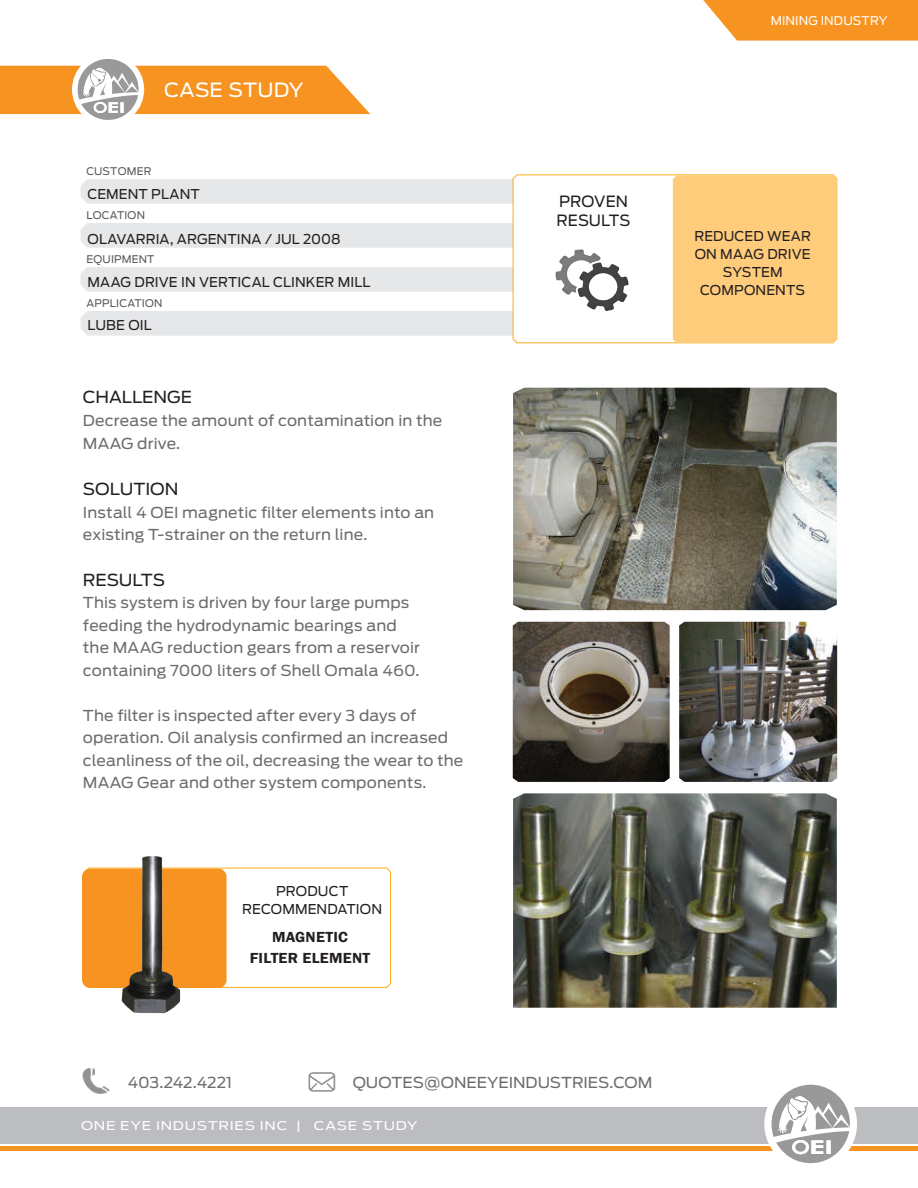
<style>
.page{position:relative;width:918px;height:1188px;background:#fff}
.page>*{position:absolute;margin:0;border:0;box-sizing:border-box;transform-origin:0 0}
.t1{font:19.5px "Antenna";letter-spacing:.005em;color:#fff;scale:1.05 1}
.t2{font:16.5px "Antenna";letter-spacing:-.005em;color:#231f20;scale:1.05 1}
.t3{font:15.45px/18.5px "Antenna";color:#231f20}
.t4{font:15px/22.5px "Antenna";letter-spacing:.005em;color:#6c6d70;scale:1.05 1}
.t5{font:600 15px/21px "Franklin Gothic";letter-spacing:.015em;color:#231f20;text-align:center;scale:1.05 1}
.t6{font:15px "Antenna";letter-spacing:-.015em;color:#6c6d70;scale:1.05 1}
.t7{font:13.5px/18px "Antenna";letter-spacing:.01em;color:#231f20;text-align:center}
.t8{font:12px "Antenna";letter-spacing:.05em;color:#fff;scale:1.2 1}
.t9{font:12px "Antenna";letter-spacing:.01em;color:#fff}
.t10{font:10.5px "Antenna";letter-spacing:.015em;color:#57585a}
</style>
<div class="page">
<img style="left:82px;top:1068px;width:28px;height:26px">
<img style="left:308px;top:1072px;width:28px;height:20px">
<div style="left:0;top:1107px;width:918px;height:37px;background:#bcbdc0"></div>
<hr style="left:0;top:1147px;width:918px;height:4px;background:#f79321">
<div style="left:764px;top:1078px;width:93px;height:92px;background:#fff;border-radius:50%"></div>
<svg style="left:771px;top:1084px;width:79px;height:80px"></svg>
<svg style="left:0;top:59px;width:370px;height:61px"></svg>
<div style="left:80px;top:267px;width:432px;height:25px;background:#e6e7e9"></div>
<div style="left:80px;top:311px;width:432px;height:25px;background:#e6e7e9"></div>
<div style="left:81px;top:179px;width:431px;height:25px;background:#e6e7e9"></div>
<div style="left:81px;top:223px;width:431px;height:25px;background:#e6e7e9"></div>
<svg style="left:512px;top:174px;width:322px;height:169px"></svg>
<div style="left:673px;top:175px;width:164px;height:168px;background:#fecc7b"></div>
<img style="left:547px;top:238px;width:89px;height:85px">
<svg style="left:703px;top:0;width:215px;height:41px;background:#f79c34"></svg>
<img style="left:513px;top:388px;width:324px;height:222px">
<img style="left:679px;top:622px;width:158px;height:160px">
<img style="left:513px;top:793px;width:324px;height:215px">
<img style="left:513px;top:622px;width:157px;height:160px">
<svg style="left:84px;top:867px;width:307px;height:121px"></svg>
<div style="left:82px;top:869px;width:145px;height:119px;background:#f79321;border-radius:8px"></div>
<img style="left:103px;top:856px;width:95px;height:158px">
<h1 class="t1" style="left:164px;top:78px;width:134px">CASE STUDY</h1>
<p class="t9" style="left:771px;top:13px;width:118px">MINING INDUSTRY</p>
<p class="t10" style="left:87px;top:165px;width:66px">CUSTOMER</p>
<p class="t10" style="left:87px;top:208px;width:60px">LOCATION</p>
<p class="t7" style="left:87px;top:185px;width:114px">CEMENT PLANT</p>
<p class="t7" style="left:87px;top:230px;width:255px">OLAVARRIA, ARGENTINA / JUL 2008</p>
<p class="t7" style="left:694px;top:227px;width:118px">REDUCED WEAR<br>ON MAAG DRIVE<br>SYSTEM<br>COMPONENTS</p>
<p class="t3" style="left:557px;top:192px;width:75px">PROVEN<br>RESULTS</p>
<p class="t10" style="left:86px;top:253px;width:70px">EQUIPMENT</p>
<p class="t10" style="left:86px;top:297px;width:78px">APPLICATION</p>
<p class="t7" style="left:87px;top:273px;width:285px">MAAG DRIVE IN VERTICAL CLINKER MILL</p>
<p class="t7" style="left:87px;top:317px;width:66px">LUBE OIL</p>
<p class="t2" style="left:83px;top:387px;width:105px">CHALLENGE</p>
<p class="t4" style="left:83px;top:409px;width:344px;line-height:23.4px">Decrease the amount of contamination in the<br>MAAG drive.</p>
<p class="t2" style="left:83px;top:479px;width:93px">SOLUTION</p>
<p class="t4" style="left:83px;top:501px;width:336px">Install 4 OEI magnetic filter elements into an existing T-strainer on the return line.</p>
<p class="t2" style="left:83px;top:570px;width:80px">RESULTS</p>
<p class="t4" style="left:83px;top:592px;width:322px">This system is driven by four large pumps feeding the hydrodynamic bearings and the MAAG reduction gears from a reservoir containing 7000 liters of Shell Omala 460.</p>
<p class="t4" style="left:83px;top:704px;width:364px">The filter is inspected after every 3 days of operation. Oil analysis confirmed an increased cleanliness of the oil, decreasing the wear to the MAAG Gear and other system components.</p>
<p class="t7" style="left:242px;top:882px;width:141px">PRODUCT<br>RECOMMENDATION</p>
<p class="t5" style="left:250px;top:926px;width:116px">MAGNETIC<br>FILTER ELEMENT</p>
<p class="t6" style="left:128px;top:1073px;width:101px">403.242.4221</p>
<p class="t4" style="left:353px;top:1071px;width:287px">QUOTES@ONEEYEINDUSTRIES.COM</p>
<p class="t8" style="left:81px;top:1119px;width:282px">ONE EYE INDUSTRIES INC | CASE STUDY</p>
</div>
